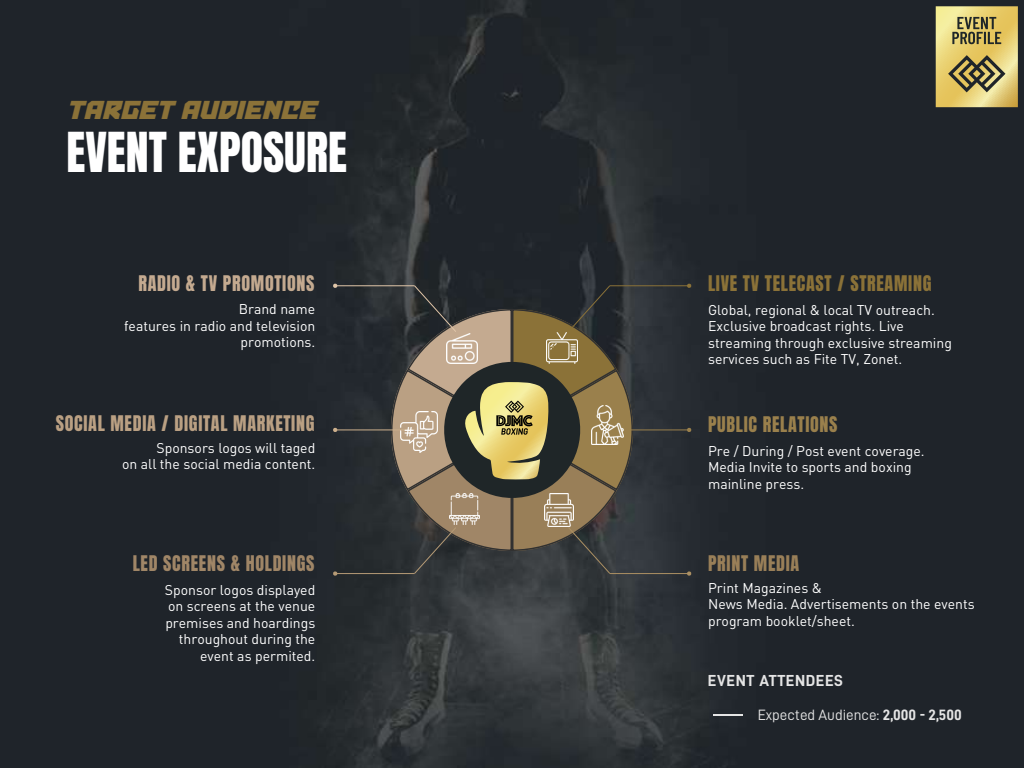
<style>
.page{position:relative;width:1024px;height:768px;background:#fff}
.page>*{position:absolute;margin:0;border:0;box-sizing:border-box;transform-origin:0 0}
.t1{font:46px "Anton";color:#fff}
.t2{font:18px "Anton";letter-spacing:.04em;color:#baa083}
.t3{font:18px "Anton";letter-spacing:.04em;color:#8b7238}
.t4{font:18px "Anton";letter-spacing:.04em;color:#a08667}
.t5{font:18px "Anton";letter-spacing:.04em;color:#c4aa90}
.t6{font:18px "Anton";letter-spacing:.04em;color:#9a804c}
.t7{font:18px "Anton";letter-spacing:.04em;color:#997f58}
.t8{font:16px "D DIN Bold";letter-spacing:.04em;color:#e5e5e5}
.t9{font:15px "D DIN";color:#e5e5e5}
.t10{font:14px/16.4px "DIN Pro";color:#fff;text-align:right}
.s1{font-family:"D DIN Bold"}
</style>
<div class="page">
<img style="left:0;top:0;width:1024px;height:768px">
<hr style="left:336px;top:429px;width:79px;height:1px;background:#cdb08d">
<svg style="left:333px;top:428px;width:5px;height:4px"></svg>
<hr style="left:610px;top:429px;width:79px;height:1px;background:#9a804c">
<svg style="left:687px;top:428px;width:5px;height:4px"></svg>
<hr style="left:610px;top:573px;width:79px;height:1px;background:#ac9063">
<svg style="left:687px;top:571px;width:5px;height:5px"></svg>
<hr style="left:336px;top:573px;width:79px;height:1px;background:#b69b76">
<svg style="left:333px;top:571px;width:5px;height:5px"></svg>
<hr style="left:336px;top:285px;width:79px;height:1px;background:#e1c6a9">
<svg style="left:333px;top:283px;width:5px;height:5px"></svg>
<hr style="left:610px;top:285px;width:79px;height:1px;background:#8b7238">
<svg style="left:687px;top:283px;width:5px;height:5px"></svg>
<svg style="left:390px;top:284px;width:244px;height:291px;background:#6c634e"></svg>
<img style="left:544px;top:493px;width:29px;height:34px">
<img style="left:446px;top:333px;width:32px;height:31px">
<hr style="left:713px;top:714px;width:30px;height:2px;background:#e5e5e5">
<svg style="left:936px;top:6px;width:82px;height:101px;background:#c9b66a"></svg>
<div style="left:70px;top:101px;width:249px;height:18px;background:#1f242a"></div>
<h1 class="t1" style="left:66px;top:129px;width:282px">EVENT EXPOSURE</h1>
<p class="t5" style="left:138px;top:275px;width:178px">RADIO &amp; TV PROMOTIONS</p>
<p class="t10" style="left:124px;top:299px;width:193px">Brand name<br>features in radio and television promotions.</p>
<p class="t3" style="left:708px;top:275px;width:225px">LIVE TV TELECAST / STREAMING</p>
<p class="t10" style="left:708px;top:300px;width:245px;text-align:left">Global, regional &amp; local TV outreach.<br>Exclusive broadcast rights. Live streaming through exclusive streaming services such as Fite TV, Zonet.</p>
<p class="t2" style="left:56px;top:414px;width:260px">SOCIAL MEDIA / DIGITAL MARKETING</p>
<p class="t6" style="left:708px;top:415px;width:131px">PUBLIC RELATIONS</p>
<p class="t10" style="left:122px;top:438px;width:195px">Sponsors logos will taged<br>on all the social media content.</p>
<p class="t10" style="left:708px;top:441px;width:218px;text-align:left">Pre / During / Post event coverage.<br>Media Invite to sports and boxing mainline press.</p>
<p class="t4" style="left:133px;top:554px;width:183px">LED SCREENS &amp; HOLDINGS</p>
<p class="t7" style="left:708px;top:554px;width:93px">PRINT MEDIA</p>
<p class="t10" style="left:165px;top:580px;width:152px">Sponsor logos displayed on screens at the venue premises and hoardings throughout during the event as permited.</p>
<p class="t10" style="left:708px;top:578px;width:268px;text-align:left">Print Magazines &amp;<br>News Media. Advertisements on the events program booklet/sheet.</p>
<p class="t8" style="left:708px;top:672px;width:137px">EVENT ATTENDEES</p>
<p class="t9" style="left:758px;top:706px;width:206px">Expected Audience: <span class="s1">2,000 - 2,500</span></p>
</div>
